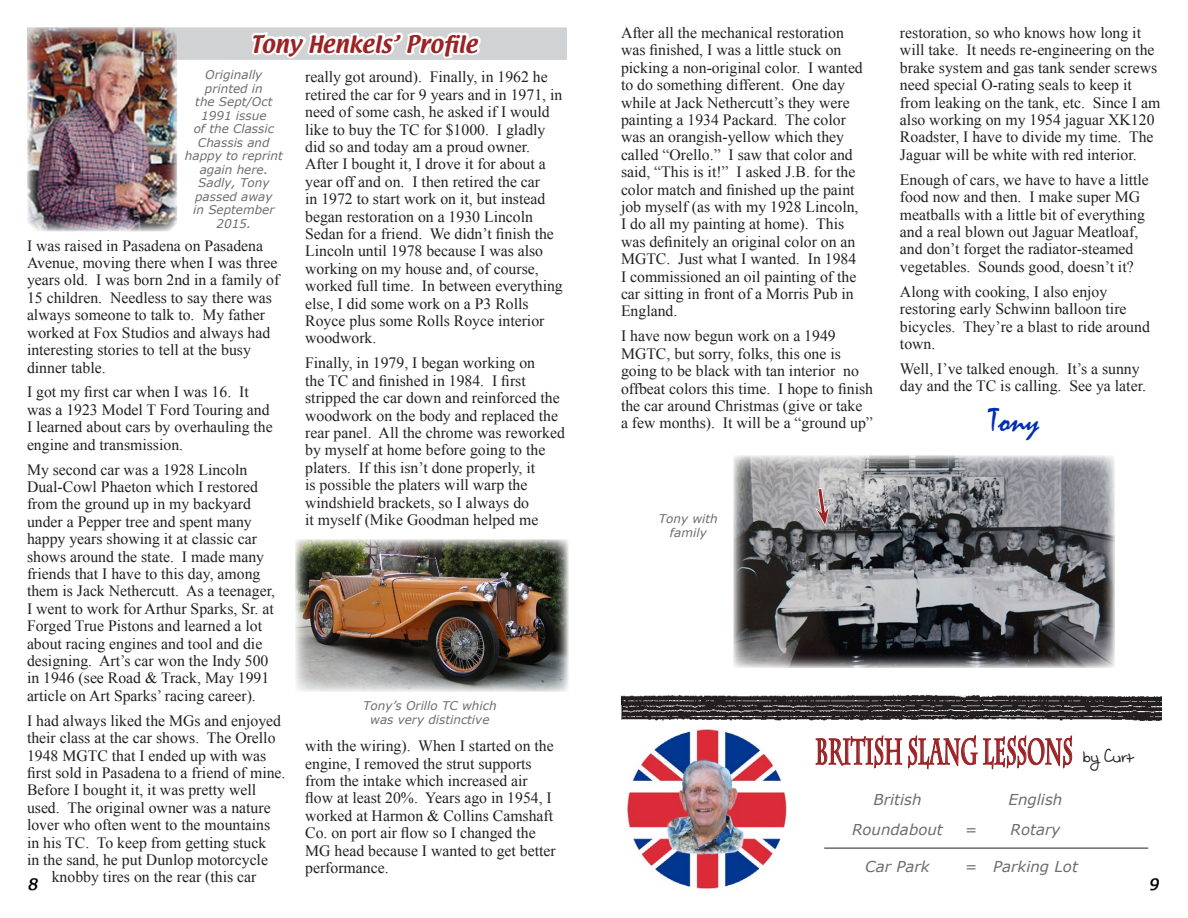
<style>
.page{position:relative;width:1188px;height:918px;background:#fff}
.page>*{position:absolute;margin:0;border:0;box-sizing:border-box;transform-origin:0 0}
.t1{font:700 36px "Charlemagne Std";color:#9b2225;scale:.53 1}
.t2{font:33px "Mistral";color:#002db3}
.t3{font:21px "Textile";color:#9b2225}
.t4{font:15.75px/17.4px "Times New Roman";color:#231f20}
.t5{font:italic 15px "Verdana";color:#6c6d70}
.t6{font:italic 12px/13.5px "Verdana";color:#6c6d70;text-align:center}
.s1{font-family:"Cathy Handwriting";font-weight:400;font-size:18px;color:#231f20}
</style>
<div class="page">
<img style="left:28px;top:878px;width:11px;height:13px">
<div style="left:27px;top:27px;width:540px;height:33px;background:#d1d2d4"></div>
<svg style="left:249px;top:27px;width:234px;height:32px"></svg>
<img style="left:27px;top:27px;width:151px;height:205px">
<img style="left:295px;top:539px;width:273px;height:153px">
<img style="left:1150px;top:878px;width:9px;height:13px">
<div style="left:1145px;top:875px;width:18px;height:19px;border:1px solid #fff;border-radius:6px"></div>
<img style="left:627px;top:729px;width:160px;height:161px">
<svg style="left:815px;top:735px;width:257px;height:35px"></svg>
<hr style="left:824px;top:848px;width:324px;height:1px;background:#231f20">
<img style="left:620px;top:695px;width:541px;height:26px">
<img style="left:733px;top:455px;width:382px;height:213px">
<svg style="left:815px;top:483px;width:15px;height:44px"></svg>
<p class="t3" style="left:251px;top:29px;width:228px">Tony Henkels’ Profile</p>
<p class="t6" style="left:185px;top:68px;width:99px">Originally printed in<br>the Sept/Oct<br>1991 issue<br>of the Classic<br>Chassis and happy to reprint again here.<br>Sadly, Tony passed away<br>in September<br>2015.</p>
<p class="t4" style="left:27px;top:236px;width:254px">I was raised in Pasadena on Pasadena Avenue, moving there when I was three years old. I was born 2nd in a family of 15 children. Needless to say there was always someone to talk to. My father worked at Fox Studios and always had interesting stories to tell at the busy dinner table.</p>
<p class="t4" style="left:27px;top:383px;width:247px">I got my first car when I was 16. It was a 1923 Model T Ford Touring and<br>I learned about cars by overhauling the engine and transmission.</p>
<p class="t4" style="left:27px;top:460px;width:250px">My second car was a 1928 Lincoln Dual-Cowl Phaeton which I restored from the ground up in my backyard under a Pepper tree and spent many happy years showing it at classic car shows around the state. I made many friends that I have to this day, among them is Jack Nethercutt. As a teenager, I went to work for Arthur Sparks, Sr. at Forged True Pistons and learned a lot about racing engines and tool and die designing. Art’s car won the Indy 500 in 1946 (see Road &amp; Track, May 1991 article on Art Sparks’ racing career).</p>
<p class="t4" style="left:27px;top:712px;width:256px">I had always liked the MGs and enjoyed</p>
<p class="t4" style="left:27px;top:729px;width:250px">their class at the car shows. The Orello</p>
<p class="t4" style="left:27px;top:746px;width:241px">1948 MGTC that I ended up with was</p>
<p class="t4" style="left:27px;top:764px;width:260px">first sold in Pasadena to a friend of mine.</p>
<p class="t4" style="left:27px;top:781px;width:231px">Before I bought it, it was pretty well</p>
<p class="t4" style="left:27px;top:799px;width:245px">used. The original owner was a nature</p>
<p class="t4" style="left:27px;top:816px;width:245px">lover who often went to the mountains</p>
<p class="t4" style="left:27px;top:833px;width:241px">in his TC. To keep from getting stuck</p>
<p class="t4" style="left:27px;top:851px;width:243px">in the sand, he put Dunlop motorcycle</p>
<p class="t4" style="left:52px;top:868px;width:206px">knobby tires on the rear (this car</p>
<p class="t4" style="left:305px;top:68px;width:259px">really got around). Finally, in 1962 he retired the car for 9 years and in 1971, in need of some cash, he asked if I would like to buy the TC for $1000. I gladly did so and today am a proud owner.<br>After I bought it, I drove it for about a year off and on. I then retired the car<br>in 1972 to start work on it, but instead began restoration on a 1930 Lincoln Sedan for a friend. We didn’t finish the Lincoln until 1978 because I was also working on my house and, of course, worked full time. In between everything else, I did some work on a P3 Rolls Royce plus some Rolls Royce interior woodwork.</p>
<p class="t4" style="left:305px;top:354px;width:261px">Finally, in 1979, I began working on<br>the TC and finished in 1984. I first stripped the car down and reinforced the woodwork on the body and replaced the rear panel. All the chrome was reworked by myself at home before going to the platers. If this isn’t done properly, it<br>is possible the platers will warp the windshield brackets, so I always do<br>it myself (Mike Goodman helped me</p>
<p class="t6" style="left:363px;top:699px;width:135px">Tony’s Orillo TC which was very distinctive</p>
<p class="t4" style="left:305px;top:737px;width:252px">with the wiring). When I started on the engine, I removed the strut supports from the intake which increased air flow at least 20%. Years ago in 1954, I worked at Harmon &amp; Collins Camshaft Co. on port air flow so I changed the MG head because I wanted to get better performance.</p>
<p class="t4" style="left:621px;top:24px;width:243px">After all the mechanical restoration was finished, I was a little stuck on picking a non-original color. I wanted to do something different. One day while at Jack Nethercutt’s they were painting a 1934 Packard. The color was an orangish-yellow which they called “Orello.” I saw that color and said, “This is it!” I asked J.B. for the color match and finished up the paint job myself (as with my 1928 Lincoln, I do all my painting at home). This was definitely an original color on an MGTC. Just what I wanted. In 1984<br>I commissioned an oil painting of the car sitting in front of a Morris Pub in England.</p>
<p class="t4" style="left:621px;top:327px;width:254px">I have now begun work on a 1949<br>MGTC, but sorry, folks, this one is going to be black with tan interior no offbeat colors this time. I hope to finish the car around Christmas (give or take a few months). It will be a “ground up”</p>
<p class="t4" style="left:900px;top:24px;width:262px">restoration, so who knows how long it will take. It needs re-engineering on the brake system and gas tank sender screws need special O-rating seals to keep it from leaking on the tank, etc. Since I am also working on my 1954 jaguar XK120<br>Roadster, I have to divide my time. The Jaguar will be white with red interior.</p>
<p class="t4" style="left:900px;top:171px;width:250px">Enough of cars, we have to have a little food now and then. I make super MG meatballs with a little bit of everything and a real blown out Jaguar Meatloaf, and don’t forget the radiator-steamed vegetables. Sounds good, doesn’t it?</p>
<p class="t4" style="left:900px;top:283px;width:251px">Along with cooking, I also enjoy restoring early Schwinn balloon tire bicycles. They’re a blast to ride around town.</p>
<p class="t4" style="left:900px;top:360px;width:245px">Well, I’ve talked enough. It’s a sunny day and the TC is calling. See ya later.</p>
<p class="t2" style="left:989px;top:402px;width:52px">Tony</p>
<p class="t6" style="left:659px;top:512px;width:61px">Tony with family</p>
<p class="t1" style="left:815px;top:731px;width:602px">BRITISH SLANG LESSONS <span class="s1">by Curt</span></p>
<p class="t5" style="left:873px;top:790px;width:50px">British</p>
<p class="t5" style="left:1009px;top:790px;width:55px">English</p>
<p class="t5" style="left:852px;top:820px;width:92px">Roundabout</p>
<p class="t5" style="left:965px;top:820px;width:14px">=</p>
<p class="t5" style="left:1011px;top:820px;width:51px">Rotary</p>
<p class="t5" style="left:865px;top:857px;width:66px">Car Park</p>
<p class="t5" style="left:965px;top:857px;width:115px">= Parking Lot</p>
</div>
